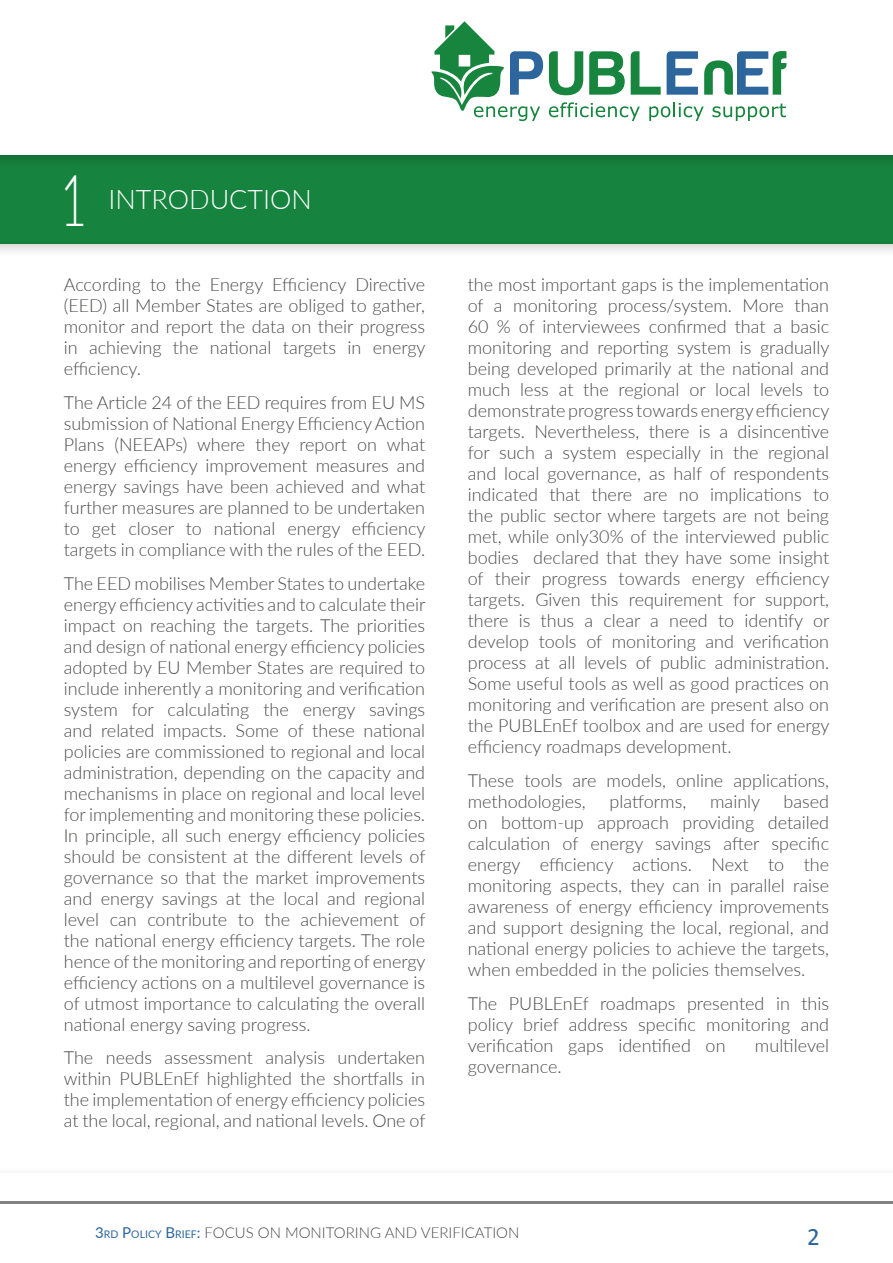
<style>
.page{position:relative;width:893px;height:1263px;background:#fff}
.page>*{position:absolute;margin:0;border:0;box-sizing:border-box;transform-origin:0 0}
.t1{font:300 72px "Lato";color:#fff;scale:.64 1}
.t2{font:300 27px "Lato";color:#fff}
.t3{font:25.05px "Calibri";color:#2c669d}
.t4{font:300 18px/21px "Lato";color:#4a4a49;text-align:justify}
.t5{font:300 15px "Lato";color:#4a4a49}
.s1{font-weight:400;color:#2c669d}
.s2{font-weight:400;font-size:10.5px;color:#2c669d}
</style>
<div class="page">
<div style="left:0;top:1192px;width:893px;height:13px;background:#000;opacity:.2"></div>
<div style="left:0;top:145px;width:893px;height:102px;background:#000;opacity:.2"></div>
<svg style="left:549px;top:51px;width:34px;height:44px"></svg>
<svg style="left:589px;top:51px;width:36px;height:44px"></svg>
<svg style="left:631px;top:51px;width:30px;height:44px"></svg>
<svg style="left:667px;top:51px;width:31px;height:44px"></svg>
<svg style="left:704px;top:51px;width:82px;height:44px"></svg>
<svg style="left:431px;top:21px;width:112px;height:100px"></svg>
<svg style="left:549px;top:102px;width:91px;height:19px"></svg>
<svg style="left:649px;top:102px;width:55px;height:19px"></svg>
<svg style="left:712px;top:104px;width:74px;height:17px"></svg>
<h1 class="t1" style="left:61px;top:150px;width:43px">1</h1>
<h2 class="t2" style="left:108px;top:180px;width:205px">INTRODUCTION</h2>
<p class="t4" style="left:64px;top:273px;width:363px">According to the Energy Efficiency Directive (EED) all Member States are obliged to gather, monitor and report the data on their progress in achieving the national targets in energy efficiency.</p>
<p class="t4" style="left:64px;top:391px;width:363px">The Article 24 of the EED requires from EU MS submission of National Energy Efficiency Action Plans (NEEAPs) where they report on what energy efficiency improvement measures and energy savings have been achieved and what further measures are planned to be undertaken to get closer to national energy efficiency targets in compliance with the rules of the EED.</p>
<p class="t4" style="left:64px;top:572px;width:363px">The EED mobilises Member States to undertake energy efficiency activities and to calculate their impact on reaching the targets. The priorities and design of national energy efficiency policies adopted by EU Member States are required to include inherently a monitoring and verification system for calculating the energy savings and related impacts. Some of these national policies are commissioned to regional and local administration, depending on the capacity and mechanisms in place on regional and local level for implementing and monitoring these policies.<br>In principle, all such energy efficiency policies should be consistent at the different levels of governance so that the market improvements and energy savings at the local and regional level can contribute to the achievement of the national energy efficiency targets. The role hence of the monitoring and reporting of energy efficiency actions on a multilevel governance is of utmost importance to calculating the overall national energy saving progress.</p>
<p class="t4" style="left:64px;top:1047px;width:363px">The needs assessment analysis undertaken within PUBLEnEf highlighted the shortfalls in the implementation of energy efficiency policies at the local, regional, and national levels. One of</p>
<p class="t4" style="left:468px;top:273px;width:363px">the most important gaps is the implementation of a monitoring process/system. More than 60 % of interviewees confirmed that a basic monitoring and reporting system is gradually being developed primarily at the national and much less at the regional or local levels to demonstrate progress towards energy efficiency targets. Nevertheless, there is a disincentive for such a system especially in the regional and local governance, as half of respondents indicated that there are no implications to the public sector where targets are not being met, while only30% of the interviewed public bodies declared that they have some insight of their progress towards energy efficiency targets. Given this requirement for support, there is thus a clear a need to identify or develop tools of monitoring and verification process at all levels of public administration.<br>Some useful tools as well as good practices on monitoring and verification are present also on the PUBLEnEf toolbox and are used for energy efficiency roadmaps development.</p>
<p class="t4" style="left:468px;top:769px;width:363px">These tools are models, online applications, methodologies,</p>
<p class="t4" style="left:468px;top:790px;width:363px;text-indent:316px">based on bottom-up approach providing detailed calculation of energy savings after specific energy efficiency actions. Next to the monitoring aspects, they can in parallel raise awareness of energy efficiency improvements and support designing the local, regional, and national energy policies to achieve the targets, when embedded in the policies themselves.</p>
<p class="t4" style="left:468px;top:992px;width:363px">The PUBLEnEf roadmaps presented in this policy brief address specific monitoring and verification gaps identified on</p>
<p class="t4" style="left:610px;top:790px;width:78px">platforms,</p>
<p class="t4" style="left:710px;top:790px;width:52px">mainly</p>
<p class="t4" style="left:755px;top:1034px;width:76px">multilevel</p>
<p class="t4" style="left:468px;top:1055px;width:95px">governance.</p>
<p class="t5" style="left:95px;top:1222px;width:426px"><span class="s1">3</span><span class="s2">RD</span> <span class="s1">P</span><span class="s2">OLICY</span> <span class="s1">B</span><span class="s2">RIEF</span><span class="s1">:</span> FOCUS ON MONITORING AND VERIFICATION</p>
<h3 class="t3" style="left:807px;top:1220px;width:14px">2</h3>
</div>
